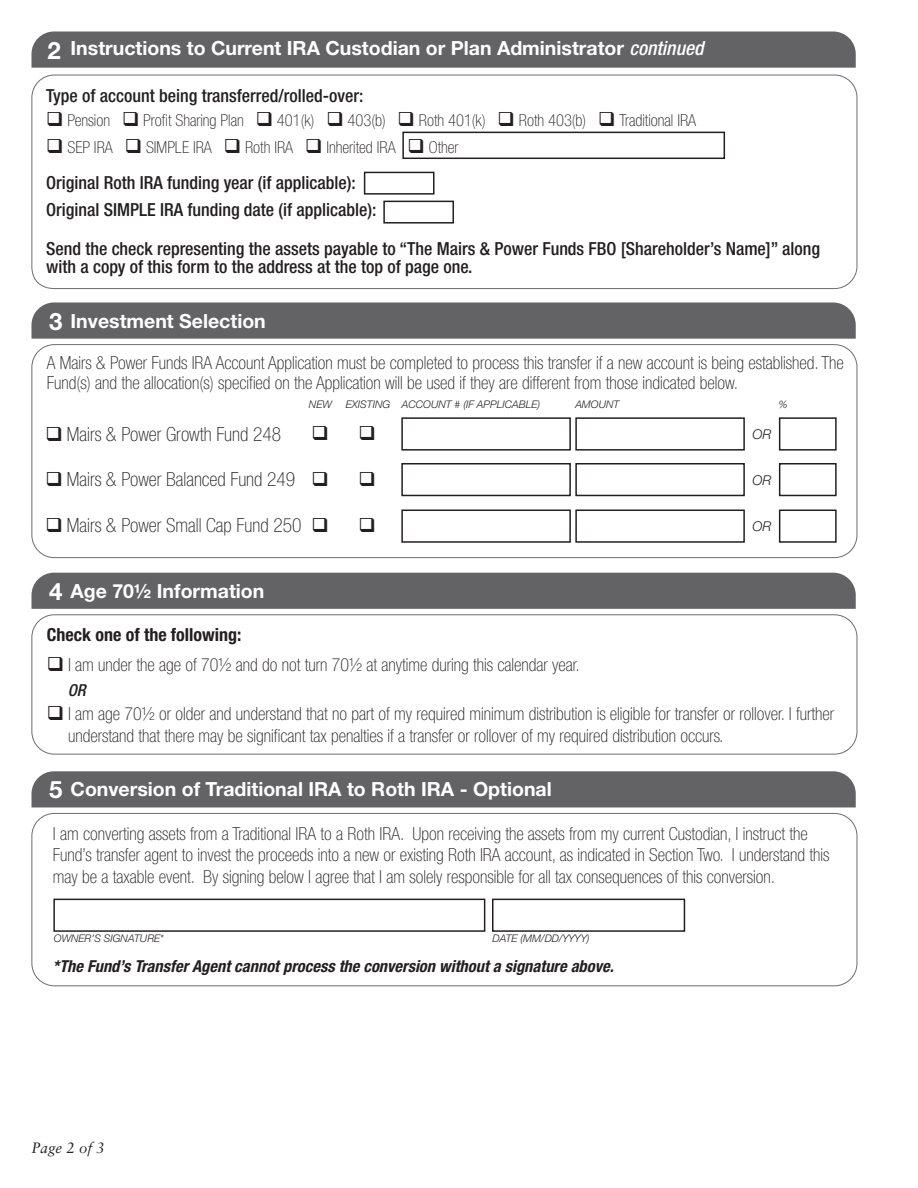
<style>
.page{position:relative;width:918px;height:1188px;background:#fff}
.page>*{position:absolute;margin:0;border:0;box-sizing:border-box;transform-origin:0 0}
.t1{font:700 24px "Helvetica Neue";color:#fff}
.t2{font:700 19.5px "Helvetica Neue";color:#fff}
.t3{font:100 condensed 19.5px "Helvetica Neue";color:#231f20}
.t4{font:100 condensed 18px/21.6px "Helvetica Neue";color:#231f20}
.t5{font:500 condensed 18px/18px "Helvetica Neue";color:#231f20}
.t6{font:700 condensed 18px "Helvetica Neue";color:#231f20}
.t7{font:100 condensed 16.5px "Helvetica Neue";color:#231f20}
.t8{font:italic 700 condensed 16.5px "Helvetica Neue";color:#231f20}
.t9{font:italic 500 condensed 16.5px "Helvetica Neue";color:#231f20}
.t10{font:italic 15px "Sabon";color:#231f20}
.t11{font:italic 300 13.5px "Helvetica Neue";color:#231f20}
.t12{font:italic 300 10.5px "Helvetica Neue";color:#231f20}
.s1{font-weight:500;font-style:italic;font-stretch:condensed}
</style>
<div class="page">
<div style="left:32px;top:303px;width:824px;height:36px;background:#636366"></div>
<div style="left:32px;top:344px;width:825px;height:214px;border:1px solid #6c6d70;border-radius:22px"></div>
<div style="left:401px;top:417px;width:170px;height:34px;border:2px solid #231f20"></div>
<div style="left:401px;top:463px;width:170px;height:33px;border:2px solid #231f20"></div>
<div style="left:401px;top:510px;width:170px;height:33px;border:2px solid #231f20"></div>
<div style="left:575px;top:417px;width:170px;height:34px;border:2px solid #231f20"></div>
<div style="left:575px;top:463px;width:170px;height:33px;border:2px solid #231f20"></div>
<div style="left:575px;top:510px;width:170px;height:33px;border:2px solid #231f20"></div>
<div style="left:779px;top:417px;width:58px;height:34px;border:2px solid #231f20"></div>
<div style="left:779px;top:463px;width:58px;height:33px;border:2px solid #231f20"></div>
<div style="left:779px;top:510px;width:58px;height:33px;border:2px solid #231f20"></div>
<div style="left:32px;top:573px;width:824px;height:36px;background:#636366"></div>
<div style="left:32px;top:614px;width:825px;height:140px;border:1px solid #6c6d70;border-radius:22px"></div>
<div style="left:53px;top:899px;width:432px;height:33px;border:2px solid #231f20"></div>
<div style="left:492px;top:899px;width:193px;height:33px;border:2px solid #231f20"></div>
<div style="left:32px;top:771px;width:824px;height:36px;background:#636366"></div>
<div style="left:32px;top:813px;width:825px;height:173px;border:1px solid #6c6d70;border-radius:22px"></div>
<div style="left:31px;top:75px;width:826px;height:214px;border:1px solid #6c6d70;border-radius:23px"></div>
<div style="left:32px;top:31px;width:824px;height:37px;background:#636366"></div>
<div style="left:402px;top:132px;width:323px;height:27px;border:2px solid #231f20"></div>
<div style="left:364px;top:172px;width:71px;height:23px;border:2px solid #231f20"></div>
<div style="left:383px;top:201px;width:71px;height:23px;border:2px solid #231f20"></div>
<p class="t1" style="left:48px;top:35px;width:15px">2</p>
<p class="t2" style="left:71px;top:36px;width:634px">Instructions to Current IRA Custodian or Plan Administrator <span class="s1">continued</span></p>
<p class="t5" style="left:46px;top:87px;width:319px">Type of account being transferred/rolled-over:</p>
<p class="t7" style="left:46px;top:111px;width:652px">❑ Pension ❑ Profit Sharing Plan ❑ 401(k) ❑ 403(b) ❑ Roth 401(k) ❑ Roth 403(b) ❑ Traditional IRA</p>
<p class="t7" style="left:46px;top:138px;width:414px">❑ SEP IRA ❑ SIMPLE IRA ❑ Roth IRA ❑ Inherited IRA ❑ Other</p>
<p class="t5" style="left:46px;top:173px;width:311px">Original Roth IRA funding year (if applicable):</p>
<p class="t5" style="left:46px;top:200px;width:332px">Original SIMPLE IRA funding date (if applicable):</p>
<p class="t5" style="left:46px;top:239px;width:776px">Send the check representing the assets payable to “The Mairs &amp; Power Funds FBO [Shareholder’s Name]” along with a copy of this form to the address at the top of page one.</p>
<p class="t1" style="left:49px;top:306px;width:15px">3</p>
<p class="t2" style="left:71px;top:309px;width:197px">Investment Selection</p>
<p class="t4" style="left:47px;top:353px;width:799px;line-height:19.5px">A Mairs &amp; Power Funds IRA Account Application must be completed to process this transfer if a new account is being established. The<br>Fund(s) and the allocation(s) specified on the Application will be used if they are different from those indicated below.</p>
<p class="t3" style="left:46px;top:423px;width:237px">❑ Mairs &amp; Power Growth Fund 248</p>
<p class="t3" style="left:46px;top:468px;width:251px">❑ Mairs &amp; Power Balanced Fund 249</p>
<p class="t3" style="left:46px;top:514px;width:257px">❑ Mairs &amp; Power Small Cap Fund 250</p>
<p class="t12" style="left:309px;top:398px;width:24px">NEW</p>
<p class="t12" style="left:346px;top:398px;width:46px">EXISTING</p>
<p class="t12" style="left:402px;top:398px;width:140px">ACCOUNT # (IF APPLICABLE)</p>
<p class="t12" style="left:575px;top:398px;width:45px">AMOUNT</p>
<p class="t12" style="left:779px;top:398px;width:10px">%</p>
<p class="t11" style="left:752px;top:426px;width:20px">OR</p>
<p class="t11" style="left:752px;top:472px;width:20px">OR</p>
<p class="t11" style="left:752px;top:518px;width:20px">OR</p>
<p class="t1" style="left:49px;top:576px;width:15px">4</p>
<p class="t2" style="left:71px;top:579px;width:195px">Age 70½ Information</p>
<p class="t6" style="left:47px;top:623px;width:196px">Check one of the following:</p>
<p class="t4" style="left:47px;top:653px;width:534px">❑ I am under the age of 70½ and do not turn 70½ at anytime during this calendar year.</p>
<p class="t9" style="left:68px;top:680px;width:20px">OR</p>
<p class="t4" style="left:68px;top:703px;width:768px;text-indent:-21px">❑ I am age 70½ or older and understand that no part of my required minimum distribution is eligible for transfer or rollover. I further understand that there may be significant tax penalties if a transfer or rollover of my required distribution occurs.</p>
<p class="t1" style="left:49px;top:775px;width:15px">5</p>
<p class="t2" style="left:71px;top:777px;width:483px">Conversion of Traditional IRA to Roth IRA - Optional</p>
<p class="t4" style="left:53px;top:823px;width:778px">I am converting assets from a Traditional IRA to a Roth IRA. Upon receiving the assets from my current Custodian, I instruct the<br>Fund’s transfer agent to invest the proceeds into a new or existing Roth IRA account, as indicated in Section Two. I understand this may be a taxable event. By signing below I agree that I am solely responsible for all tax consequences of this conversion.</p>
<p class="t12" style="left:54px;top:932px;width:111px">OWNER’S SIGNATURE*</p>
<p class="t12" style="left:493px;top:932px;width:98px">DATE (MM/DD/YYYY)</p>
<p class="t8" style="left:53px;top:956px;width:562px">*The Fund’s Transfer Agent cannot process the conversion without a signature above.</p>
<p class="t10" style="left:32px;top:1139px;width:75px">Page 2 of 3</p>
</div>
